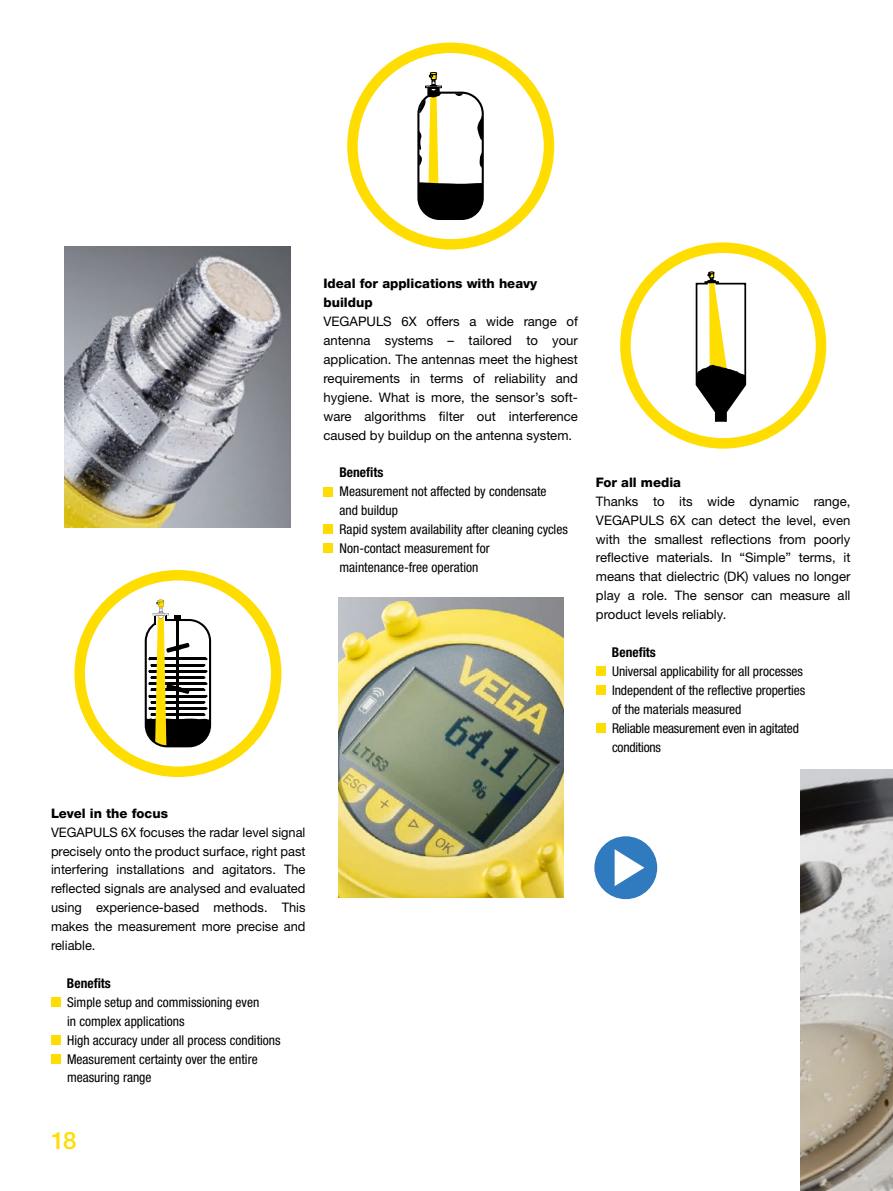
<style>
.page{position:relative;width:893px;height:1191px;background:#fff}
.page>*{position:absolute;margin:0;border:0;box-sizing:border-box;transform-origin:0 0}
.t1{font:500 24px "Helvetica Neue LTW1 G";color:#fd0}
.t2{font:condensed 13.5px/18.9px "Helvetica Neue LTW1 G";color:#000}
.t3{font:700 condensed 13.5px "Helvetica Neue LTW1 G";color:#000}
.t4{font:13.2px/18.9px "Helvetica Neue LTW1 G";color:#000;text-align:justify}
.t5{font:800 13.2px/18.9px "Helvetica Neue LTW1 G";color:#000}
</style>
<div class="page">
<svg style="left:696px;top:272px;width:50px;height:150px"></svg>
<div style="left:620px;top:242px;width:206px;height:206px;border:10px solid #fd0;border-radius:50%"></div>
<svg style="left:417px;top:72px;width:67px;height:148px"></svg>
<div style="left:347px;top:43px;width:207px;height:207px;border:10px solid #fd0;border-radius:50%"></div>
<svg style="left:145px;top:599px;width:66px;height:148px"></svg>
<div style="left:74px;top:570px;width:207px;height:207px;border:10px solid #fd0;border-radius:50%"></div>
<img style="left:800px;top:770px;width:92px;height:421px">
<img style="left:338px;top:597px;width:225px;height:300px">
<img style="left:65px;top:247px;width:225px;height:280px">
<div style="left:596px;top:666px;width:9px;height:10px;background:#fd0"></div>
<div style="left:596px;top:685px;width:9px;height:10px;background:#fd0"></div>
<div style="left:596px;top:723px;width:9px;height:9px;background:#fd0"></div>
<div style="left:323px;top:487px;width:10px;height:9px;background:#fd0"></div>
<div style="left:323px;top:524px;width:10px;height:10px;background:#fd0"></div>
<div style="left:323px;top:543px;width:10px;height:10px;background:#fd0"></div>
<div style="left:51px;top:997px;width:9px;height:9px;background:#fd0"></div>
<div style="left:51px;top:1035px;width:9px;height:9px;background:#fd0"></div>
<div style="left:51px;top:1054px;width:9px;height:9px;background:#fd0"></div>
<hr style="left:892px;top:770px;width:1px;height:421px;background:#ededed">
<div style="left:594px;top:836px;width:63px;height:63px;background:#307abf;border-radius:50%"></div>
<svg style="left:615px;top:849px;width:29px;height:37px"></svg>
<p class="t5" style="left:323px;top:274px;width:215px">Ideal for applications with heavy buildup</p>
<p class="t4" style="left:323px;top:312px;width:256px">VEGAPULS 6X offers a wide range of antenna systems – tailored to your application. The antennas meet the highest requirements in terms of reliability and hygiene. What is more, the sensor’s soft&shy;ware algorithms filter out interference caused by buildup on the antenna system.</p>
<p class="t3" style="left:339px;top:464px;width:45px">Benefits</p>
<p class="t2" style="left:340px;top:482px;width:230px">Measurement not affected by condensate and buildup<br>Rapid system availability after cleaning cycles<br>Non-contact measurement for maintenance-free operation</p>
<p class="t5" style="left:596px;top:473px;width:87px">For all media</p>
<p class="t4" style="left:596px;top:491px;width:256px">Thanks to its wide dynamic range, VEGAPULS 6X can detect the level, even with the smallest reflections from poorly reflective materials. In “Simple” terms, it means that dielectric (DK) values no longer play a role. The sensor can measure all product levels reliably.</p>
<p class="t3" style="left:612px;top:644px;width:45px">Benefits</p>
<p class="t2" style="left:612px;top:662px;width:195px">Universal applicability for all processes<br>Independent of the reflective properties of the materials measured<br>Reliable measurement even in agitated conditions</p>
<p class="t5" style="left:51px;top:803px;width:118px">Level in the focus</p>
<p class="t4" style="left:51px;top:822px;width:256px">VEGAPULS 6X focuses the radar level signal precisely onto the product surface, right past interfering installations and agitators. The reflected signals are analysed and evaluated using experience-based methods. This makes the measurement more precise and reliable.</p>
<p class="t3" style="left:67px;top:975px;width:45px">Benefits</p>
<p class="t2" style="left:67px;top:992px;width:215px">Simple setup and commissioning even<br>in complex applications<br>High accuracy under all process conditions<br>Measurement certainty over the entire measuring range</p>
<h1 class="t1" style="left:51px;top:1125px;width:27px">18</h1>
</div>
